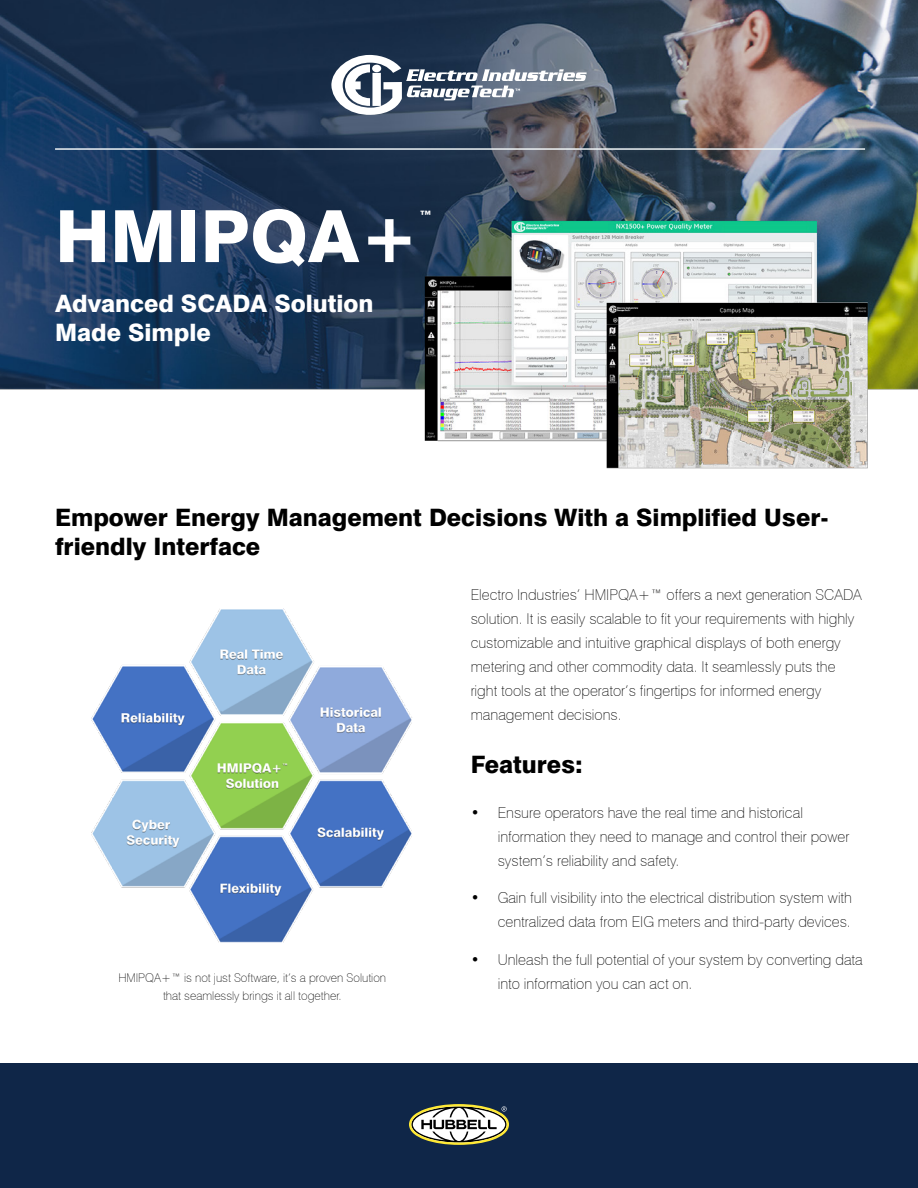
<style>
.page{position:relative;width:918px;height:1188px;background:#fff}
.page>*{position:absolute;margin:0;border:0;box-sizing:border-box;transform-origin:0 0}
.t1{font:800 72px "Swiss 721 BT";color:#fff}
.t2{font:800 24px/28.8px "Swiss 721 BT";color:#000}
.t3{font:800 24px/28.8px "Swiss 721 BT";color:#fff}
.t4{font:800 15.75px "Swiss 721 BT";color:#fff}
.t5{font:100 15px/24px "Swiss 721 BT";color:#000}
.t6{font:100 12px/18px "Swiss 721 BT";color:#000;text-align:center}
</style>
<div class="page">
<img style="left:0;top:0;width:918px;height:943px">
<img style="left:92px;top:608px;width:321px;height:334px">
<svg style="left:331px;top:55px;width:256px;height:60px"></svg>
<hr style="left:55px;top:148px;width:810px;height:2px;background:#edf2f4">
<div style="left:0;top:1063px;width:918px;height:125px;background:#0f2648"></div>
<svg style="left:409px;top:1104px;width:100px;height:41px"></svg>
<h1 class="t1" style="left:55px;top:193px;width:366px">HMIPQA+</h1>
<p class="t4" style="left:419px;top:206px;width:15px">™</p>
<h2 class="t3" style="left:55px;top:289px;width:320px">Advanced SCADA Solution<br>Made Simple</h2>
<h2 class="t2" style="left:55px;top:503px;width:775px">Empower Energy Management Decisions With a Simplified User&shy;friendly Interface</h2>
<p class="t6" style="left:118px;top:968px;width:269px">HMIPQA+™ is not just Software, it’s a proven Solution that seamlessly brings it all together.</p>
<p class="t5" style="left:471px;top:582px;width:393px">Electro Industries’ HMIPQA+™ offers a next generation SCADA solution. It is easily scalable to fit your requirements with highly customizable and intuitive graphical displays of both energy metering and other commodity data. It seamlessly puts the right tools at the operator’s fingertips for informed energy management decisions.</p>
<h2 class="t2" style="left:471px;top:750px;width:114px">Features:</h2>
<p class="t5" style="left:498px;top:800px;width:353px;text-indent:-27px">• Ensure operators have the real time and historical information they need to manage and control their power system’s reliability and safety.</p>
<p class="t5" style="left:471px;top:886px;width:383px;text-align:right">• Gain full visibility into the electrical distribution system with centralized data from EIG meters and third-party devices.</p>
<p class="t5" style="left:498px;top:947px;width:367px;text-indent:-27px">• Unleash the full potential of your system by converting data into information you can act on.</p>
</div>
